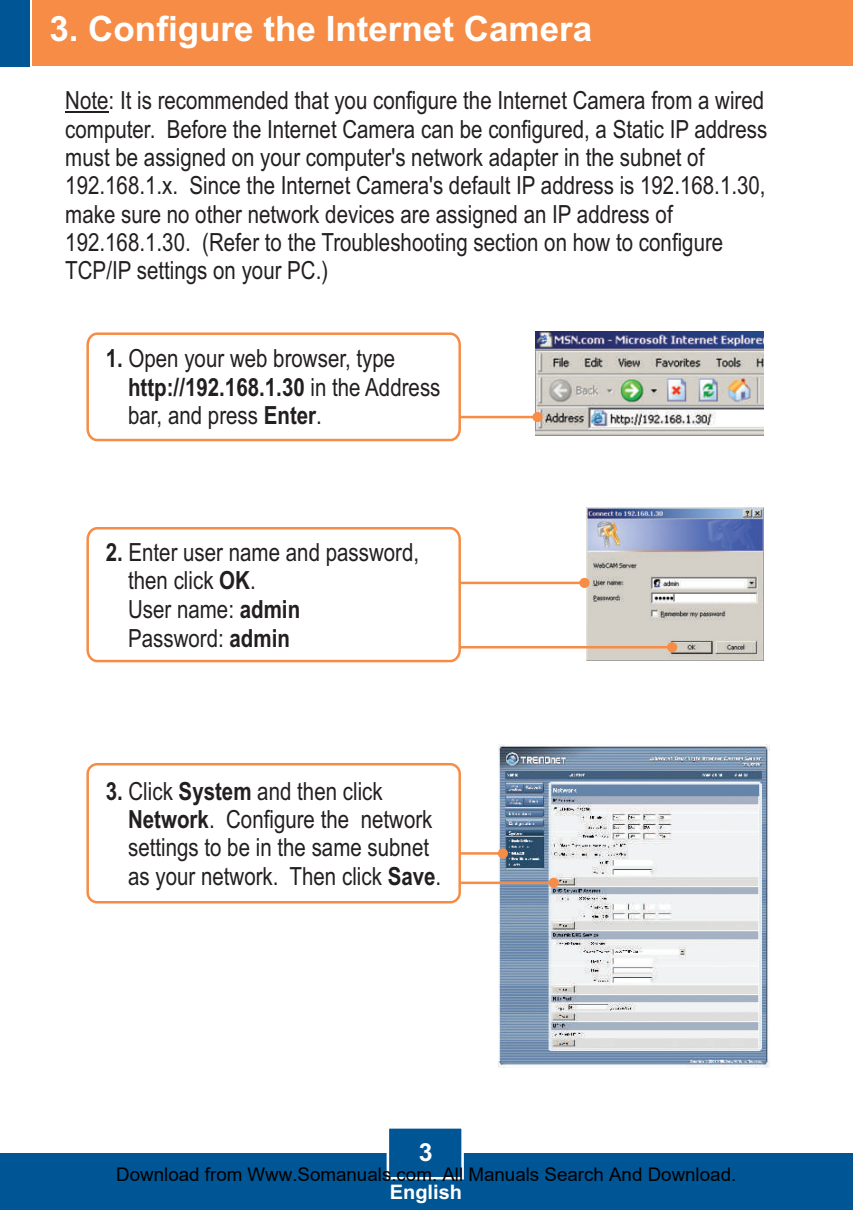
<style>
.page{position:relative;width:853px;height:1210px;background:#fff}
.page>*{position:absolute;margin:0;border:0;box-sizing:border-box;transform-origin:0 0}
.t1{font:700 35px "Arial";color:#fff}
.t2{font:25px/28.5px "Arial Narrow";color:#231f20}
.t3{font:700 25px "Arial";color:#fff}
.t4{font:700 20px "Arial";color:#fff}
.t5{font:18.75px "Arial";color:#000}
.s1{font-weight:700}
</style>
<div class="page">
<img style="left:499px;top:745px;width:270px;height:323px">
<img style="left:586px;top:507px;width:177px;height:153px">
<img style="left:535px;top:331px;width:228px;height:104px">
<svg style="left:461px;top:878px;width:97px;height:10px"></svg>
<div style="left:0;top:1153px;width:852px;height:57px;background:#005595"></div>
<div style="left:32px;top:0;width:820px;height:66px;background:#f68c45"></div>
<div style="left:0;top:0;width:29px;height:66px;background:#005595"></div>
<svg style="left:386px;top:1128px;width:78px;height:52px"></svg>
<svg style="left:462px;top:412px;width:80px;height:10px"></svg>
<svg style="left:86px;top:332px;width:376px;height:110px"></svg>
<hr style="left:65px;top:112px;width:44px;height:1px;background:#231f20">
<svg style="left:462px;top:578px;width:215px;height:74px"></svg>
<svg style="left:86px;top:527px;width:376px;height:136px"></svg>
<svg style="left:461px;top:848px;width:47px;height:10px"></svg>
<div style="left:86px;top:763px;width:375px;height:140px;background:#fff;border:3px solid #f68c45;border-radius:9px"></div>
<h1 class="t1" style="left:49px;top:16px;width:544px">3. Configure the Internet Camera</h1>
<p class="t2" style="left:65px;top:89px;width:703px">Note: It is recommended that you configure the Internet Camera from a wired computer. Before the Internet Camera can be configured, a Static IP address must be assigned on your computer's network adapter in the subnet of 192.168.1.x. Since the Internet Camera's default IP address is 192.168.1.30, make sure no other network devices are assigned an IP address of 192.168.1.30. (Refer to the Troubleshooting section on how to configure TCP/IP settings on your PC.)</p>
<p class="t2" style="left:128px;top:347px;width:314px;text-indent:-22px"><span class="s1">1.</span> Open your web browser, type <span class="s1">http://192.168.1.30</span> in the Address bar, and press <span class="s1">Enter</span>.</p>
<p class="t2" style="left:128px;top:540px;width:292px;text-indent:-22px"><span class="s1">2.</span> Enter user name and password, then click <span class="s1">OK</span>.<br>User name: <span class="s1">admin<br></span>Password: <span class="s1">admin</span></p>
<p class="t2" style="left:128px;top:779px;width:315px;text-indent:-22px"><span class="s1">3.</span> Click <span class="s1">System</span> and then click<br><span class="s1">Network</span>. Configure the network settings to be in the same subnet as your network. Then click <span class="s1">Save</span>.</p>
<p class="t3" style="left:419px;top:1143px;width:15px">3</p>
<p class="t5" style="left:116px;top:1164px;width:621px">Download from Www.Somanuals.com. All Manuals Search And Download.</p>
<p class="t4" style="left:390px;top:1185px;width:74px">English</p>
</div>
